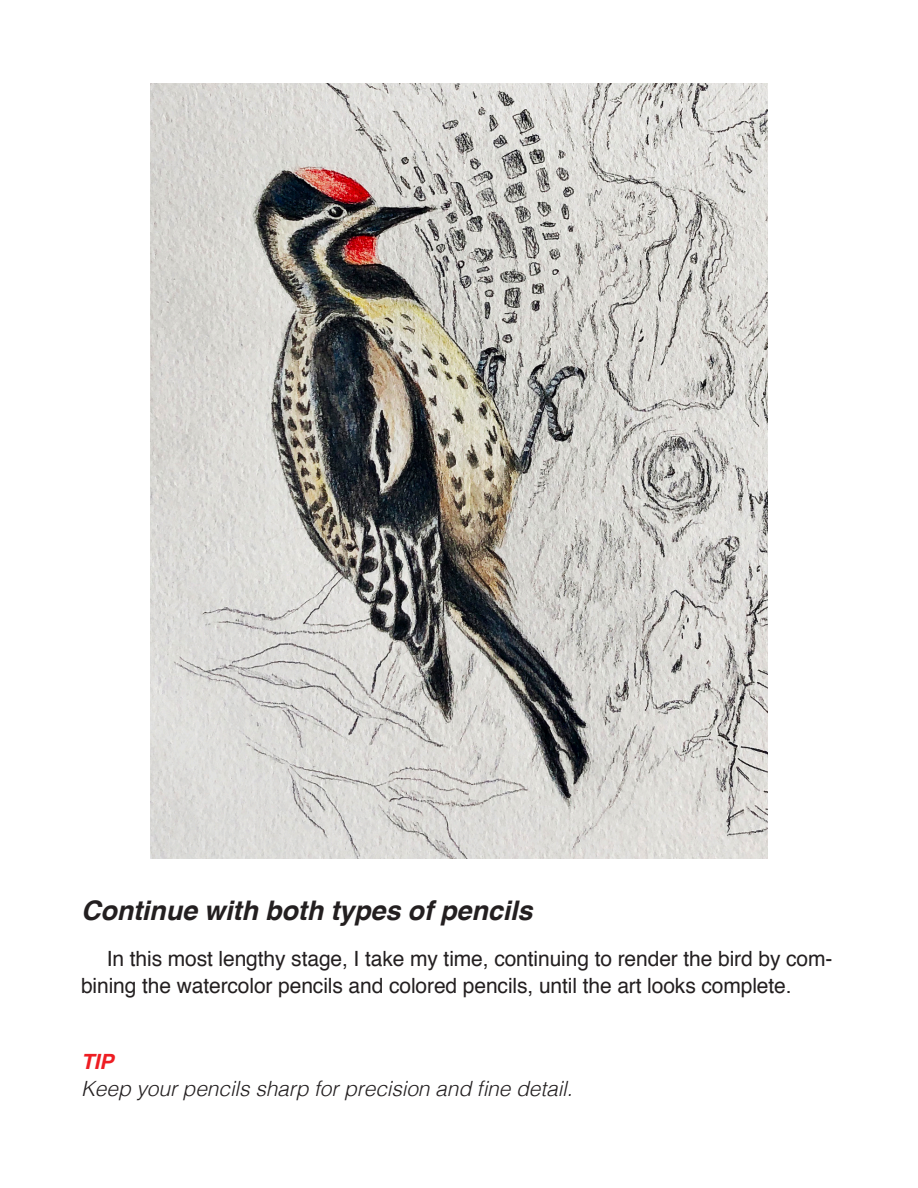
<style>
.page{position:relative;width:918px;height:1188px;background:#fff}
.page>*{position:absolute;margin:0;border:0;box-sizing:border-box;transform-origin:0 0}
.t1{font:italic 700 27px "Helvetica";letter-spacing:-.005em;color:#231f20}
.t2{font:21px/27px "Helvetica";letter-spacing:-.005em;color:#231f20}
.t3{font:italic 300 21px "Helvetica";letter-spacing:-.005em;color:#231f20}
.t4{font:italic 700 21px "Helvetica";color:#ee1d23}
</style>
<div class="page">
<img style="left:150px;top:83px;width:618px;height:775px">
<p class="t1" style="left:81px;top:888px;width:453px">Continue with both types of pencils</p>
<p class="t2" style="left:81px;top:946px;width:753px;text-indent:26px">In this most lengthy stage, I take my time, continuing to render the bird by com&shy;bining the watercolor pencils and colored pencils, until the art looks complete.</p>
<p class="t4" style="left:81px;top:1044px;width:34px">TIP</p>
<p class="t3" style="left:81px;top:1070px;width:493px">Keep your pencils sharp for precision and fine detail.</p>
</div>
